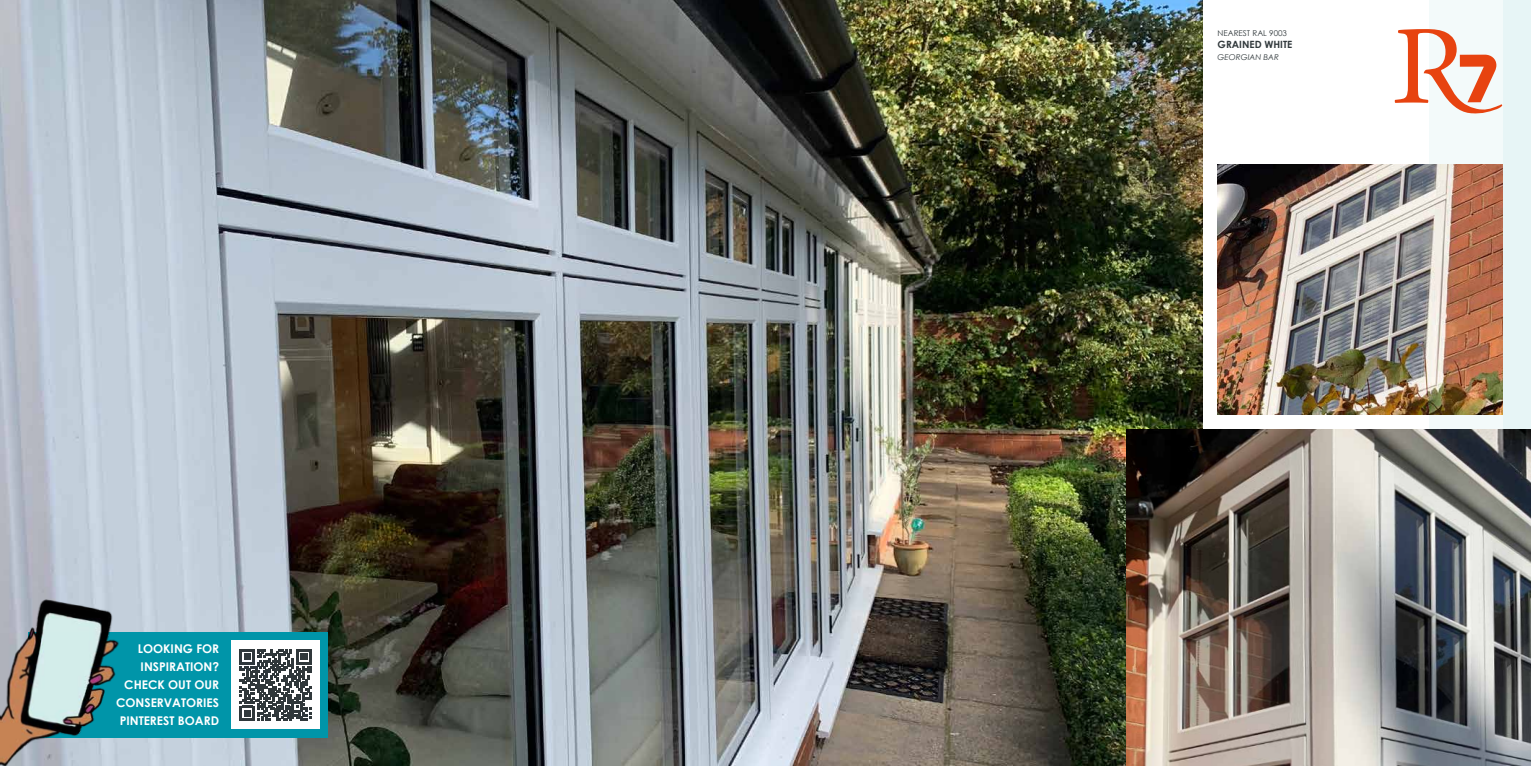
<style>
.page{position:relative;width:1531px;height:766px;background:#fff}
.page>*{position:absolute;margin:0;border:0;box-sizing:border-box;transform-origin:0 0}
.t1{font:700 12px/18px "Century Gothic";color:#fff;text-align:right}
.t2{font:700 10px "Century Gothic";color:#30383b}
.t3{font:8px "Century Gothic";color:#30383b}
.t4{font:italic 8px "Century Gothic";color:#30383b}
</style>
<div class="page">
<div style="left:1429px;top:0;width:102px;height:551px;background:#f3fafa"></div>
<div style="left:1502px;top:0;width:29px;height:551px;background:#e7f5f6"></div>
<img style="left:0;top:0;width:1202px;height:765px">
<img style="left:1217px;top:164px;width:285px;height:250px">
<img style="left:1126px;top:429px;width:405px;height:336px">
<div style="left:28px;top:632px;width:300px;height:105px;background:#0095a9"></div>
<img style="left:0;top:597px;width:124px;height:168px">
<div style="left:231px;top:640px;width:89px;height:89px;background:#fff"></div>
<svg style="left:240px;top:649px;width:71px;height:71px"></svg>
<svg style="left:1394px;top:29px;width:108px;height:85px"></svg>
<p class="t1" style="left:116px;top:639px;width:104px">LOOKING FOR<br>INSPIRATION?<br>CHECK OUT OUR<br>CONSERVATORIES<br>PINTEREST BOARD</p>
<p class="t3" style="left:1217px;top:27px;width:71px">NEAREST RAL 9003</p>
<p class="t2" style="left:1217px;top:37px;width:76px">GRAINED WHITE</p>
<p class="t4" style="left:1217px;top:51px;width:63px">GEORGIAN BAR</p>
</div>
